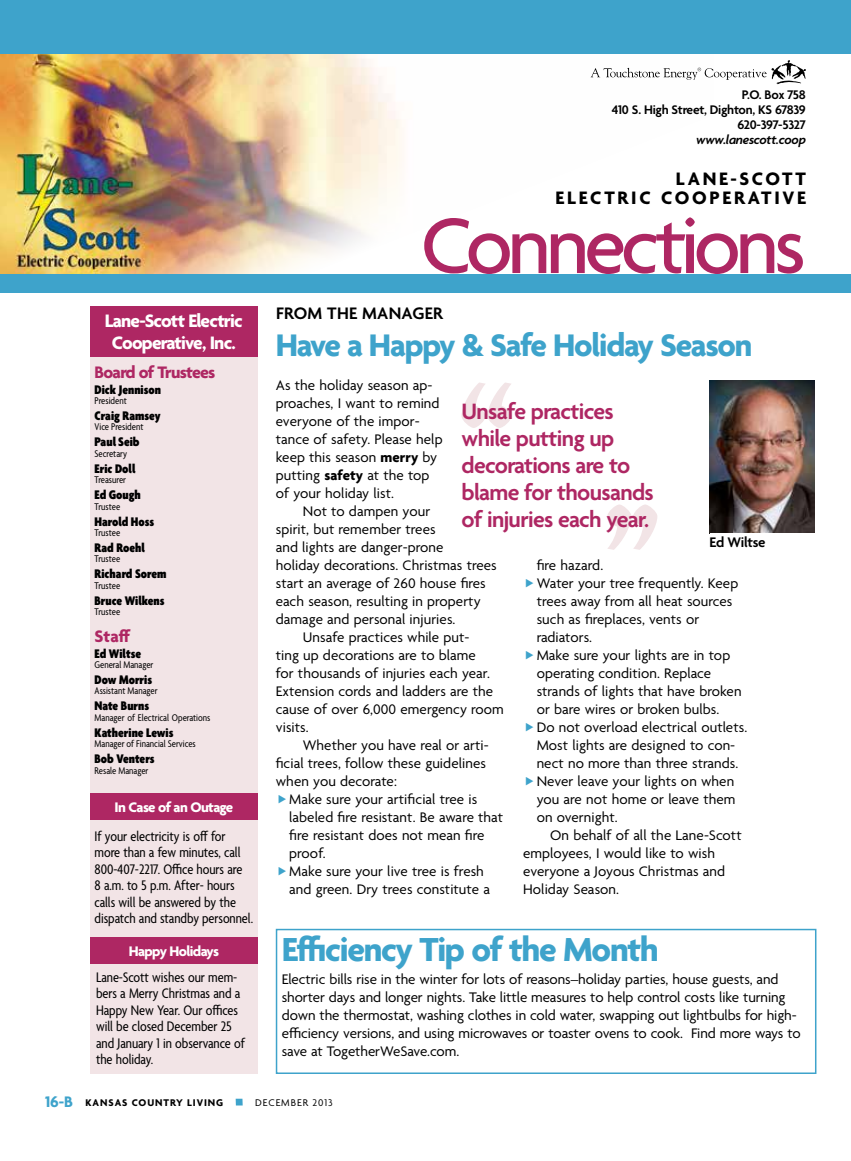
<style>
.page{position:relative;width:851px;height:1161px;background:#fff}
.page>*{position:absolute;margin:0;border:0;box-sizing:border-box;transform-origin:0 0}
.t1{font:500 85.5px "Agenda";letter-spacing:-.06em;color:#ae2763}
.t2{font:700 36px "Agenda";letter-spacing:-.035em;color:#3ea3cb}
.t3{font:700 33.75px "Agenda";letter-spacing:-.035em;color:#3ea3cb}
.t4{font:600 24px/27px "Agenda";letter-spacing:-.025em;color:#ae2763}
.t5{font:700 19.5px/22.5px "Agenda";letter-spacing:-.04em;color:#fff;text-align:center}
.t6{font:700 19.5px/19.5px "Agenda";letter-spacing:.14em;color:#000;text-align:right}
.t7{font:700 18px "Agenda";letter-spacing:-.04em;color:#ae2763}
.t8{font:600 18px "Agenda";letter-spacing:.015em;color:#000}
.t9{font:15px/18px "Agenda";letter-spacing:.005em;color:#000}
.t10{font:condensed 15px/16.5px "Agenda";letter-spacing:-.005em;color:#000}
.t11{font:700 15px "Agenda";letter-spacing:-.04em;color:#fff}
.t12{font:600 15px "Agenda";letter-spacing:-.02em;color:#000}
.t13{font:900 condensed 13.5px "Agenda";color:#000}
.t14{font:600 13.5px/15px "Agenda";letter-spacing:-.02em;color:#000;text-align:right}
.t15{font:italic 600 13.5px "Agenda";letter-spacing:-.02em;color:#000}
.t16{font:condensed 10.5px "Agenda";color:#000}
.t17{font:700 10.5px "Agenda";letter-spacing:.09em;color:#000}
.t18{font:10.5px "Agenda";letter-spacing:.09em;color:#000}
.s1{font-weight:700}
.s2{font-size:16.5px;color:#3ea3cb}
</style>
<div class="page">
<img style="left:0;top:54px;width:402px;height:220px">
<svg style="left:590px;top:60px;width:216px;height:25px"></svg>
<div style="left:90px;top:332px;width:168px;height:742px;background:#f2e4e6"></div>
<div style="left:90px;top:306px;width:168px;height:50px;background:#ae2763"></div>
<div style="left:90px;top:793px;width:168px;height:27px;background:#ae2763"></div>
<div style="left:0;top:274px;width:850px;height:19px;background:#3ea3cb"></div>
<img style="left:709px;top:380px;width:105px;height:153px">
<div style="left:90px;top:937px;width:168px;height:27px;background:#ae2763"></div>
<svg style="left:607px;top:505px;width:50px;height:45px"></svg>
<svg style="left:461px;top:382px;width:50px;height:46px"></svg>
<div style="left:276px;top:929px;width:540px;height:145px;border:2px solid #3ea3cb"></div>
<div style="left:236px;top:1099px;width:7px;height:7px;background:#3ea3cb"></div>
<div style="left:0;top:0;width:850px;height:54px;background:#3ea3cb"></div>
<p class="t14" style="left:611px;top:88px;width:196px">P.O. Box 758<br>410 S. High Street, Dighton, KS 67839<br>620-397-5327</p>
<p class="t15" style="left:696px;top:132px;width:111px">www.lanescott.coop</p>
<h3 class="t6" style="left:555px;top:170px;width:252px">LANE-SCOTT<br>ELECTRIC COOPERATIVE</h3>
<h3 class="t5" style="left:105px;top:311px;width:140px">Lane-Scott Electric<br>Cooperative, Inc.</h3>
<p class="t7" style="left:94px;top:362px;width:122px">Board of Trustees</p>
<p class="t13" style="left:94px;top:382px;width:68px">Dick Jennison</p>
<p class="t16" style="left:94px;top:395px;width:34px">President</p>
<p class="t13" style="left:94px;top:408px;width:68px">Craig Ramsey</p>
<p class="t16" style="left:94px;top:421px;width:50px">Vice President</p>
<p class="t13" style="left:94px;top:435px;width:47px">Paul Seib</p>
<p class="t16" style="left:94px;top:448px;width:34px">Secretary</p>
<p class="t13" style="left:94px;top:461px;width:43px">Eric Doll</p>
<p class="t16" style="left:94px;top:474px;width:33px">Treasurer</p>
<p class="t13" style="left:94px;top:488px;width:48px">Ed Gough</p>
<p class="t16" style="left:94px;top:501px;width:27px">Trustee</p>
<p class="t13" style="left:94px;top:514px;width:61px">Harold Hoss</p>
<p class="t16" style="left:94px;top:527px;width:27px">Trustee</p>
<p class="t13" style="left:94px;top:540px;width:52px">Rad Roehl</p>
<p class="t16" style="left:94px;top:553px;width:27px">Trustee</p>
<p class="t13" style="left:94px;top:567px;width:73px">Richard Sorem</p>
<p class="t16" style="left:94px;top:580px;width:27px">Trustee</p>
<p class="t13" style="left:94px;top:593px;width:71px">Bruce Wilkens</p>
<p class="t16" style="left:94px;top:606px;width:27px">Trustee</p>
<p class="t7" style="left:94px;top:626px;width:38px">Staff</p>
<p class="t13" style="left:94px;top:646px;width:48px">Ed Wiltse</p>
<p class="t16" style="left:94px;top:659px;width:60px">General Manager</p>
<p class="t13" style="left:94px;top:672px;width:59px">Dow Morris</p>
<p class="t16" style="left:94px;top:685px;width:64px">Assistant Manager</p>
<p class="t13" style="left:94px;top:699px;width:56px">Nate Burns</p>
<p class="t16" style="left:94px;top:712px;width:117px">Manager of Electrical Operations</p>
<p class="t13" style="left:94px;top:725px;width:80px">Katherine Lewis</p>
<p class="t16" style="left:94px;top:738px;width:103px">Manager of Financial Services</p>
<p class="t13" style="left:94px;top:752px;width:61px">Bob Venters</p>
<p class="t16" style="left:94px;top:765px;width:55px">Resale Manager</p>
<p class="t11" style="left:114px;top:799px;width:120px">In Case of an Outage</p>
<p class="t10" style="left:94px;top:829px;width:160px">If your electricity is off for more than a few minutes, call<br>800-407-2217. Office hours are<br>8 a.m. to 5 p.m. After- hours calls will be answered by the dispatch and standby personnel.</p>
<h1 class="t1" style="left:421px;top:200px;width:386px">Connections</h1>
<p class="t8" style="left:276px;top:303px;width:168px">FROM THE MANAGER</p>
<h3 class="t3" style="left:276px;top:327px;width:478px">Have a Happy &amp; Safe Holiday Season</h3>
<p class="t9" style="left:276px;top:377px;width:168px">As the holiday season ap&shy;proaches, I want to remind everyone of the impor&shy;tance of safety. Please help keep this season <span class="s1">merry</span> by putting <span class="s1">safety</span> at the top of your holiday list.</p>
<p class="t9" style="left:303px;top:503px;width:129px">Not to dampen your</p>
<p class="t9" style="left:276px;top:521px;width:161px">spirit, but remember trees</p>
<p class="t9" style="left:276px;top:539px;width:169px">and lights are danger-prone</p>
<p class="t9" style="left:276px;top:557px;width:222px">holiday decorations. Christmas trees</p>
<p class="t9" style="left:276px;top:575px;width:211px">start an average of 260 house fires</p>
<p class="t9" style="left:276px;top:593px;width:206px">each season, resulting in property</p>
<p class="t9" style="left:276px;top:611px;width:181px">damage and personal injuries.</p>
<p class="t9" style="left:303px;top:629px;width:168px">Unsafe practices while put-</p>
<p class="t9" style="left:276px;top:647px;width:201px">ting up decorations are to blame</p>
<p class="t9" style="left:276px;top:665px;width:216px">for thousands of injuries each year.</p>
<p class="t9" style="left:276px;top:683px;width:219px">Extension cords and ladders are the</p>
<p class="t9" style="left:276px;top:701px;width:230px">cause of over 6,000 emergency room</p>
<p class="t9" style="left:276px;top:719px;width:34px">visits.</p>
<p class="t9" style="left:303px;top:737px;width:188px">Whether you have real or arti-</p>
<p class="t9" style="left:276px;top:755px;width:212px">ficial trees, follow these guidelines</p>
<p class="t9" style="left:276px;top:773px;width:123px">when you decorate:</p>
<p class="t9" style="left:289px;top:791px;width:189px">Make sure your artificial tree is</p>
<p class="t9" style="left:289px;top:809px;width:215px">labeled fire resistant. Be aware that</p>
<p class="t9" style="left:289px;top:827px;width:197px">fire resistant does not mean fire</p>
<p class="t9" style="left:289px;top:845px;width:38px">proof.</p>
<p class="t9" style="left:289px;top:863px;width:196px">Make sure your live tree is fresh</p>
<p class="t9" style="left:289px;top:881px;width:202px">and green. Dry trees constitute a</p>
<h3 class="t4" style="left:461px;top:400px;width:194px">Unsafe practices while putting up decorations are to blame for thousands of injuries each year.</h3>
<p class="t12" style="left:709px;top:534px;width:58px">Ed Wiltse</p>
<p class="t9" style="left:536px;top:557px;width:212px">fire hazard.<br>Water your tree frequently. Keep trees away from all heat sources such as fireplaces, vents or radiators.<br>Make sure your lights are in top operating condition. Replace strands of lights that have broken or bare wires or broken bulbs.<br>Do not overload electrical outlets.<br>Most lights are designed to con&shy;nect no more than three strands.<br>Never leave your lights on when you are not home or leave them on overnight.</p>
<p class="t9" style="left:523px;top:827px;width:220px;text-indent:27px">On behalf of all the Lane-Scott employees, I would like to wish everyone a Joyous Christmas and<br>Holiday Season.</p>
<p class="t11" style="left:129px;top:943px;width:92px">Happy Holidays</p>
<h2 class="t2" style="left:282px;top:930px;width:378px">Efficiency Tip of the Month</h2>
<p class="t9" style="left:282px;top:971px;width:520px">Electric bills rise in the winter for lots of reasons–holiday parties, house guests, and shorter days and longer nights. Take little measures to help control costs like turning down the thermostat, washing clothes in cold water, swapping out lightbulbs for high&shy;efficiency versions, and using microwaves or toaster ovens to cook. Find more ways to save at TogetherWeSave.com.</p>
<p class="t10" style="left:96px;top:969px;width:150px">Lane-Scott wishes our mem&shy;bers a Merry Christmas and a<br>Happy New Year. Our offices will be closed December 25 and January 1 in observance of the holiday.</p>
<p class="t17" style="left:45px;top:1096px;width:180px"><span class="s2">16-B</span> KANSAS COUNTRY LIVING</p>
<p class="t18" style="left:255px;top:1096px;width:79px">DECEMBER 2013</p>
</div>
